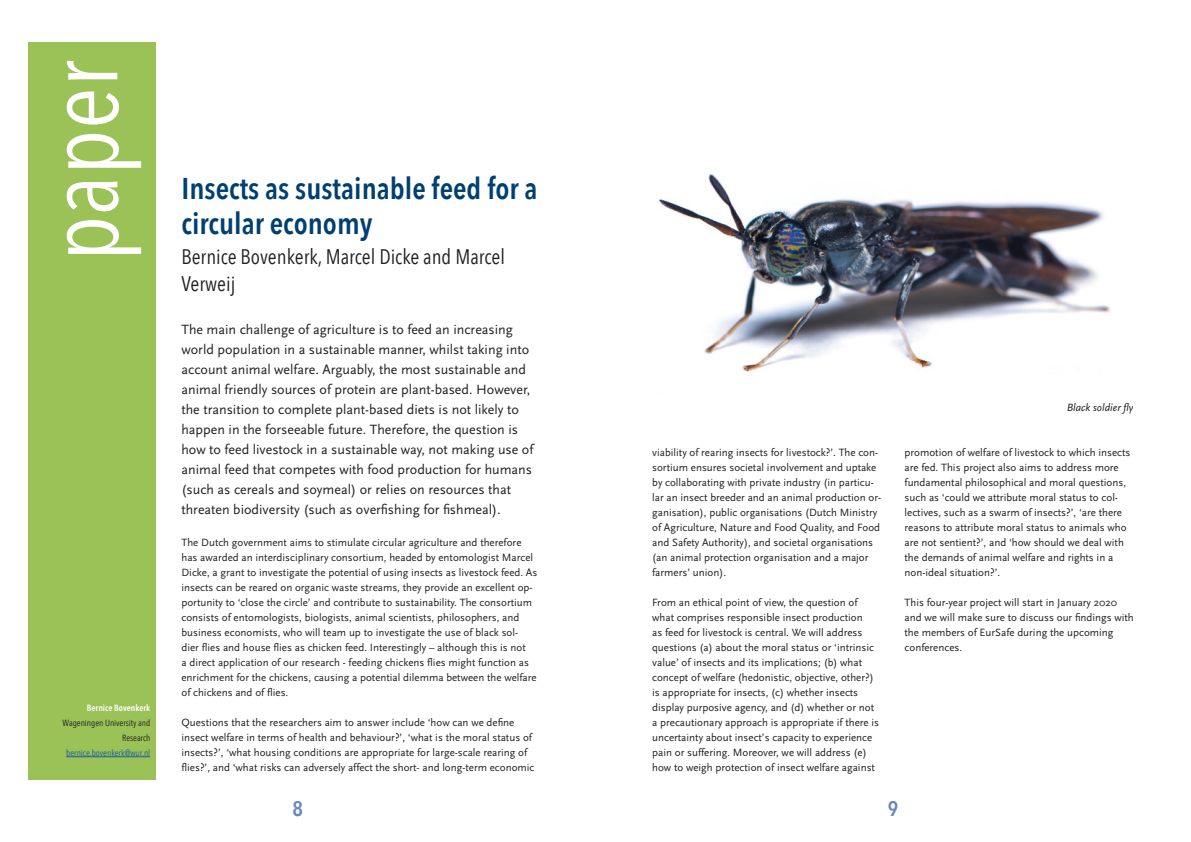
<style>
.page{position:relative;width:1191px;height:842px;background:#fff}
.page>*{position:absolute;margin:0;border:0;box-sizing:border-box;transform-origin:0 0}
.kop{font:99px "Avenir Next Condensed";color:#fff}
.KOP_DEF{font:600 30px/35px "Avenir Next Condensed";color:#004071}
.AUTEUR{font:21px/27px "Avenir Next Condensed";color:#231f20}
.kop_2{font:600 21px "Avenir Next Condensed";color:#6788c0}
.inleiding{font:14px/20px "Scala Sans";color:#231f20}
.basis{font:11px/15px "Scala Sans";color:#231f20}
.basis-2{font:italic 11px "Scala Sans";color:#231f20}
.credits{font:9px/15px "Avenir Next Condensed";color:#231f20;text-align:right}
.credits-2{font:9px "Avenir Next Condensed";color:#175d9e}
.credits-3{font:600 9px "Avenir Next Condensed";color:#fff}
</style>
<div class="page">
<img style="left:658px;top:174px;width:453px;height:198px">
<div style="left:28px;top:43px;width:128px;height:737px;background:#9ac257"></div>
<hr style="left:66px;top:756px;width:84px;height:1px;background:#175d9e">
<p class="kop" style="left:-2px;top:261px;width:203px;rotate:-90deg">paper</p>
<p class="credits-3" style="left:87px;top:700px;width:65px">Bernice Bovenkerk</p>
<p class="credits" style="left:63px;top:715px;width:89px">Wageningen University and<br>Research</p>
<p class="credits-2" style="left:66px;top:745px;width:85px">bernice.bovenkerk@wur.nl</p>
<p class="KOP_DEF" style="left:181px;top:170px;width:357px">Insects as sustainable feed for a circular economy</p>
<p class="AUTEUR" style="left:181px;top:242px;width:325px">Bernice Bovenkerk, Marcel Dicke and Marcel<br>Verweij</p>
<p class="inleiding" style="left:181px;top:319px;width:353px">The main challenge of agriculture is to feed an increasing world population in a sustainable manner, whilst taking into account animal welfare. Arguably, the most sustainable and animal friendly sources of protein are plant-based. However, the transition to complete plant-based diets is not likely to happen in the forseeable future. Therefore, the question is how to feed livestock in a sustainable way, not making use of animal feed that competes with food production for humans (such as cereals and soymeal) or relies on resources that threaten biodiversity (such as overfishing for fishmeal).</p>
<p class="basis" style="left:181px;top:535px;width:357px">The Dutch government aims to stimulate circular agriculture and therefore has awarded an interdisciplinary consortium, headed by entomologist Marcel Dicke, a grant to investigate the potential of using insects as livestock feed. As insects can be reared on organic waste streams, they provide an excellent op&shy;portunity to ‘close the circle’ and contribute to sustainability. The consortium consists of entomologists, biologists, animal scientists, philosophers, and business economists, who will team up to investigate the use of black sol&shy;dier flies and house flies as chicken feed. Interestingly – although this is not<br>a direct application of our research - feeding chickens flies might function as enrichment for the chickens, causing a potential dilemma between the welfare of chickens and of flies.</p>
<p class="basis" style="left:181px;top:715px;width:354px">Questions that the researchers aim to answer include ‘how can we define insect welfare in terms of health and behaviour?’, ‘what is the moral status of insects?’, ‘what housing conditions are appropriate for large-scale rearing of flies?’, and ‘what risks can adversely affect the short- and long-term economic</p>
<p class="basis" style="left:652px;top:445px;width:230px">viability of rearing insects for livestock?’. The con&shy;sortium ensures societal involvement and uptake by collaborating with private industry (in particu&shy;lar an insect breeder and an animal production or&shy;ganisation), public organisations (Dutch Ministry of Agriculture, Nature and Food Quality, and Food and Safety Authority), and societal organisations (an animal protection organisation and a major farmers’ union).</p>
<p class="basis" style="left:652px;top:595px;width:228px">From an ethical point of view, the question of what comprises responsible insect production<br>as feed for livestock is central. We will address questions (a) about the moral status or ‘intrinsic value’ of insects and its implications; (b) what concept of welfare (hedonistic, objective, other?) is appropriate for insects, (c) whether insects display purposive agency, and (d) whether or not a precautionary approach is appropriate if there is uncertainty about insect’s capacity to experience pain or suffering. Moreover, we will address (e) how to weigh protection of insect welfare against</p>
<p class="basis-2" style="left:1066px;top:401px;width:68px">Black soldier fly</p>
<p class="basis" style="left:904px;top:445px;width:227px">promotion of welfare of livestock to which insects are fed. This project also aims to address more fundamental philosophical and moral questions, such as ‘could we attribute moral status to col&shy;lectives, such as a swarm of insects?’, ‘are there reasons to attribute moral status to animals who are not sentient?’, and ‘how should we deal with the demands of animal welfare and rights in a non-ideal situation?’.</p>
<p class="basis" style="left:904px;top:595px;width:231px">This four-year project will start in January 2020 and we will make sure to discuss our findings with the members of EurSafe during the upcoming conferences.</p>
<p class="kop_2" style="left:292px;top:791px;width:12px">8</p>
<p class="kop_2" style="left:888px;top:791px;width:12px">9</p>
</div>
